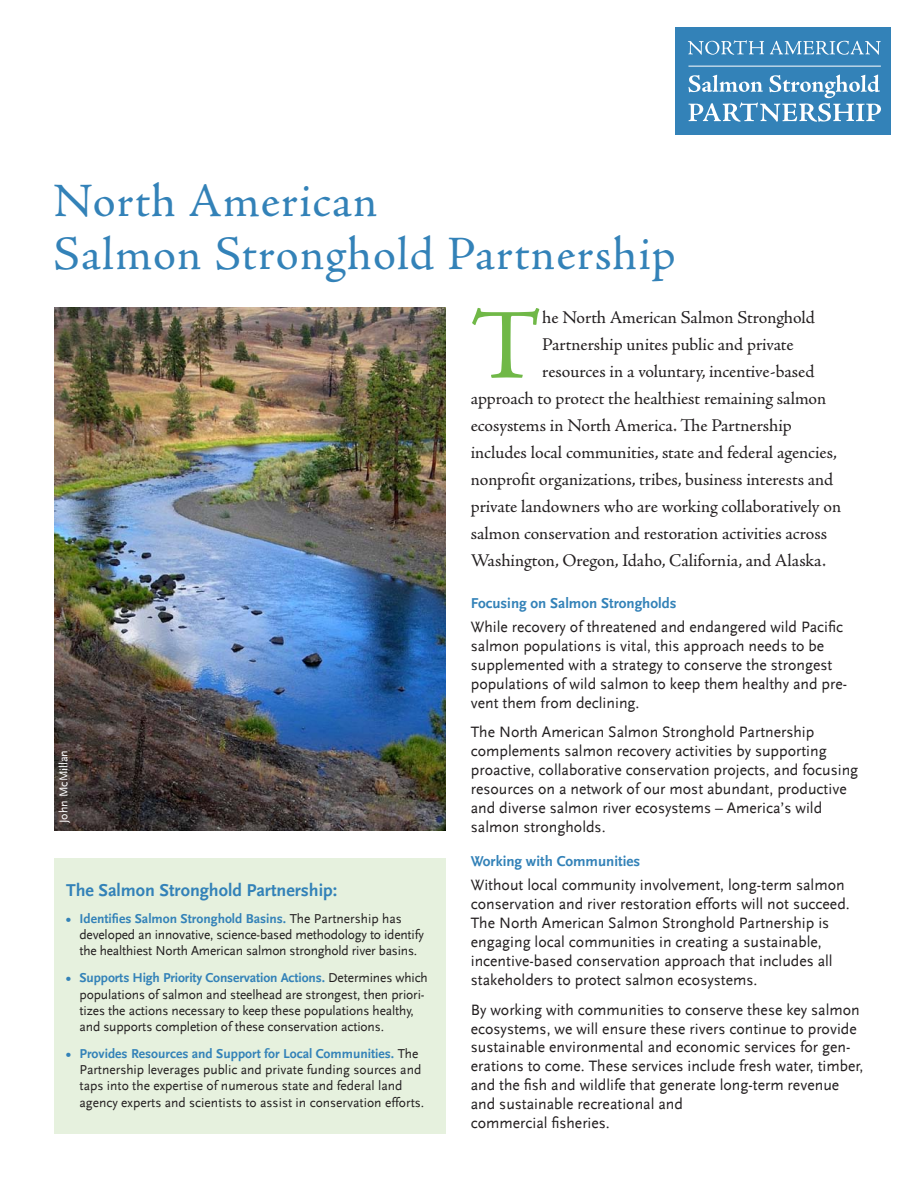
<style>
.page{position:relative;width:918px;height:1188px;background:#fff}
.page>*{position:absolute;margin:0;border:0;box-sizing:border-box;transform-origin:0 0}
.PS_intro{font:100.5px "Adobe Jenson Pro";color:#70b847}
.PS_Program_Title{font:48px/52.5px "Adobe Jenson Pro";letter-spacing:.025em;color:#3382b8}
.PS_intro-2{font:18px "Adobe Jenson Pro";letter-spacing:-.005em;color:#231f20}
.PS_Subtitle{font:700 18px "Scala Sans";color:#3382b8}
.PS_Body{font:15.75px/18.9px "Scala Sans";color:#231f20}
.PD_subtitle_2{font:700 15px "Scala Sans LF";color:#3382b8}
.PD_Bullet{font:13.5px/16.2px "Scala Sans";letter-spacing:-.01em;color:#231f20}
.photo_caption{font:12px "Scala Sans";color:#fff}
.s1{font-weight:700;color:#3382b8}
</style>
<div class="page">
<img style="left:54px;top:307px;width:392px;height:524px">
<div style="left:675px;top:27px;width:216px;height:108px;background:#3382b8"></div>
<svg style="left:688px;top:75px;width:193px;height:47px"></svg>
<svg style="left:688px;top:40px;width:193px;height:15px"></svg>
<hr style="left:688px;top:66px;width:193px;height:1px;background:#fff">
<div style="left:54px;top:859px;width:392px;height:275px;background:#e6f1de"></div>
<p class="PS_Program_Title" style="left:54px;top:176px;width:624px">North American<br>Salmon Stronghold Partnership</p>
<p class="photo_caption" style="left:57px;top:823px;width:75px;rotate:-90deg">John McMillan</p>
<p class="PS_Subtitle" style="left:66px;top:881px;width:273px">The Salmon Stronghold Partnership:</p>
<p class="PD_Bullet" style="left:80px;top:911px;width:346px;text-indent:-14px"><span class="s1">• Identifies Salmon Stronghold Basins.</span> The Partnership has developed an innovative, science-based methodology to identify the healthiest North American salmon stronghold river basins.</p>
<p class="PD_Bullet" style="left:80px;top:970px;width:350px;text-indent:-14px"><span class="s1">• Supports High Priority Conservation Actions.</span> Determines which populations of salmon and steelhead are strongest, then priori&shy;tizes the actions necessary to keep these populations healthy, and supports completion of these conservation actions.</p>
<p class="PD_Bullet" style="left:80px;top:1046px;width:346px;text-indent:-14px"><span class="s1">• Provides Resources and Support for Local Communities.</span> The Partnership leverages public and private funding sources and taps into the expertise of numerous state and federal land agency experts and scientists to assist in conservation efforts.</p>
<p class="PS_intro" style="left:471px;top:289px;width:73px">T</p>
<p class="PS_intro-2" style="left:542px;top:308px;width:274px">he North American Salmon Stronghold</p>
<p class="PS_intro-2" style="left:542px;top:335px;width:253px">Partnership unites public and private</p>
<p class="PS_intro-2" style="left:542px;top:362px;width:274px">resources in a voluntary, incentive-based</p>
<p class="PS_intro-2" style="left:471px;top:389px;width:357px">approach to protect the healthiest remaining salmon</p>
<p class="PS_intro-2" style="left:471px;top:416px;width:322px">ecosystems in North America. The Partnership</p>
<p class="PS_intro-2" style="left:471px;top:443px;width:368px">includes local communities, state and federal agencies,</p>
<p class="PS_intro-2" style="left:471px;top:470px;width:364px">nonprofit organizations, tribes, business interests and</p>
<p class="PS_intro-2" style="left:471px;top:497px;width:372px">private landowners who are working collaboratively on</p>
<p class="PS_intro-2" style="left:471px;top:524px;width:358px">salmon conservation and restoration activities across</p>
<p class="PS_intro-2" style="left:471px;top:551px;width:357px">Washington, Oregon, Idaho, California, and Alaska.</p>
<p class="PD_subtitle_2" style="left:471px;top:595px;width:207px">Focusing on Salmon Strongholds</p>
<p class="PS_Body" style="left:471px;top:618px;width:378px">While recovery of threatened and endangered wild Pacific salmon populations is vital, this approach needs to be supplemented with a strategy to conserve the strongest populations of wild salmon to keep them healthy and pre&shy;vent them from declining.</p>
<p class="PS_Body" style="left:471px;top:723px;width:389px">The North American Salmon Stronghold Partnership complements salmon recovery activities by supporting proactive, collaborative conservation projects, and focusing resources on a network of our most abundant, productive and diverse salmon river ecosystems – America’s wild salmon strongholds.</p>
<p class="PD_subtitle_2" style="left:471px;top:853px;width:171px">Working with Communities</p>
<p class="PS_Body" style="left:471px;top:876px;width:381px">Without local community involvement, long-term salmon conservation and river restoration efforts will not succeed.<br>The North American Salmon Stronghold Partnership is engaging local communities in creating a sustainable, incentive-based conservation approach that includes all stakeholders to protect salmon ecosystems.</p>
<p class="PS_Body" style="left:471px;top:1000px;width:394px">By working with communities to conserve these key salmon ecosystems, we will ensure these rivers continue to provide sustainable environmental and economic services for gen&shy;erations to come. These services include fresh water, timber, and the fish and wildlife that generate long-term revenue and sustainable recreational and<br>commercial fisheries.</p>
</div>
